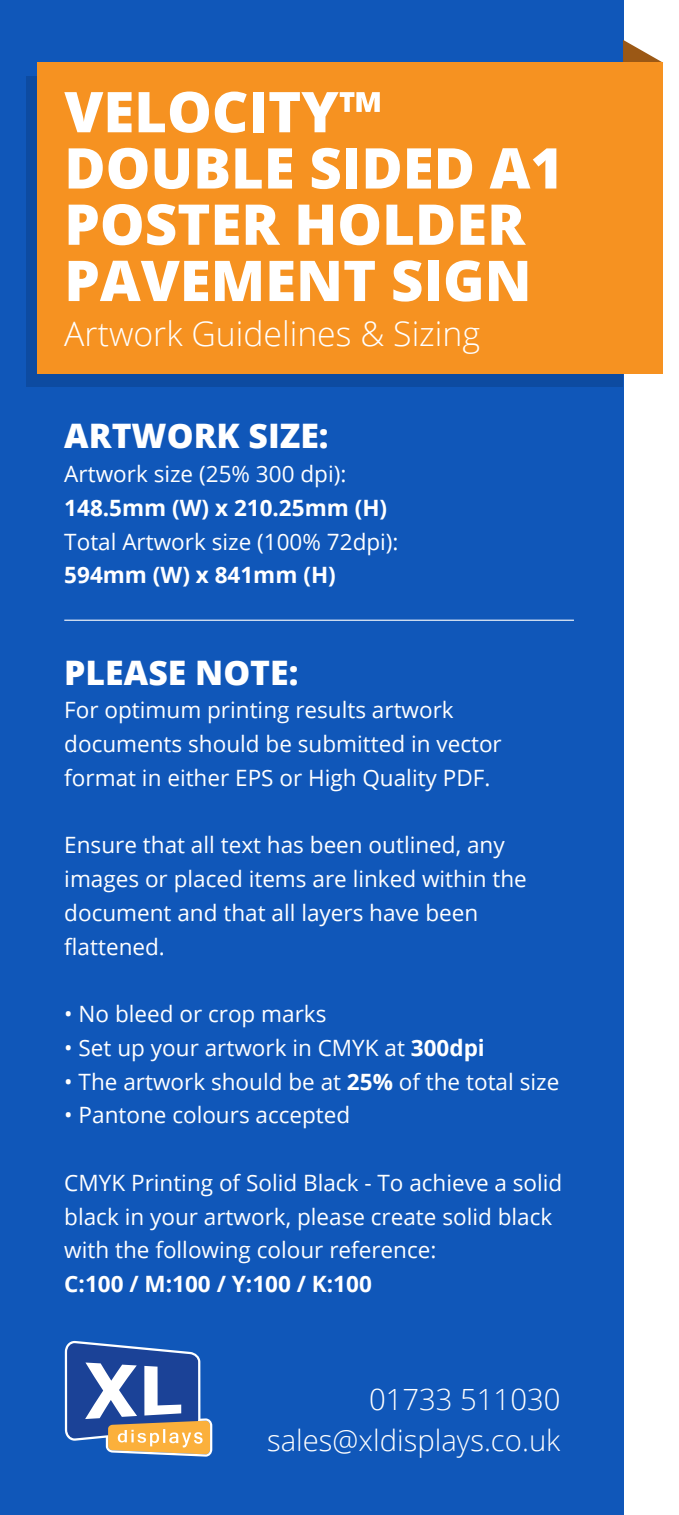
<style>
.page{position:relative;width:679px;height:1515px;background:#fff}
.page>*{position:absolute;margin:0;border:0;box-sizing:border-box;transform-origin:0 0}
.t1{font:800 56.25px/56.2px "Open Sans";color:#fff}
.t2{font:300 33.75px "Open Sans";color:#fff}
.t3{font:800 33.75px "Open Sans";color:#fff}
.t4{font:300 29.25px/41.2px "Open Sans";color:#fff;text-align:right}
.t5{font:22.5px/33.8px "Open Sans";color:#fff}
.t6{font:700 22.5px "Open Sans";color:#fff}
.s1{font-weight:700}
</style>
<div class="page">
<div style="left:0;top:0;width:623px;height:1515px;background:#1057b9"></div>
<div style="left:26px;top:77px;width:597px;height:310px;background:#0d4ba1"></div>
<svg style="left:623px;top:40px;width:40px;height:23px"></svg>
<div style="left:38px;top:63px;width:625px;height:311px;background:#f69221"></div>
<svg style="left:65px;top:1341px;width:147px;height:116px;background:#6d7fa5"></svg>
<hr style="left:64px;top:620px;width:510px;height:1px;background:#fff">
<h1 class="t1" style="left:64px;top:81px;width:500px">VELOCITY™<br>DOUBLE SIDED A1<br>POSTER HOLDER<br>PAVEMENT SIGN</h1>
<h2 class="t2" style="left:64px;top:311px;width:417px">Artwork Guidelines &amp; Sizing</h2>
<h2 class="t3" style="left:64px;top:410px;width:266px">ARTWORK SIZE:</h2>
<p class="t5" style="left:64px;top:456px;width:283px">Artwork size (25% 300 dpi):</p>
<p class="t6" style="left:64px;top:492px;width:324px">148.5mm (W) x 210.25mm (H)</p>
<p class="t5" style="left:64px;top:524px;width:336px">Total Artwork size (100% 72dpi):</p>
<p class="t6" style="left:64px;top:559px;width:273px">594mm (W) x 841mm (H)</p>
<h2 class="t3" style="left:64px;top:647px;width:236px">PLEASE NOTE:</h2>
<p class="t5" style="left:64px;top:693px;width:439px">For optimum printing results artwork documents should be submitted in vector format in either EPS or High Quality PDF.</p>
<p class="t5" style="left:64px;top:828px;width:464px">Ensure that all text has been outlined, any images or placed items are linked within the document and that all layers have been flattened.</p>
<p class="t5" style="left:64px;top:996px;width:263px">• No bleed or crop marks</p>
<p class="t5" style="left:64px;top:1030px;width:422px">• Set up your artwork in CMYK at <span class="s1">300dpi</span></p>
<p class="t5" style="left:64px;top:1064px;width:496px">• The artwork should be at <span class="s1">25%</span> of the total size</p>
<p class="t5" style="left:64px;top:1098px;width:287px">• Pantone colours accepted</p>
<p class="t5" style="left:64px;top:1165px;width:499px">CMYK Printing of Solid Black - To achieve a solid black in your artwork, please create solid black with the following colour reference:</p>
<p class="t6" style="left:64px;top:1268px;width:309px">C:100 / M:100 / Y:100 / K:100</p>
<h3 class="t4" style="left:267px;top:1378px;width:295px">01733 511030 sales@xldisplays.co.uk</h3>
</div>
